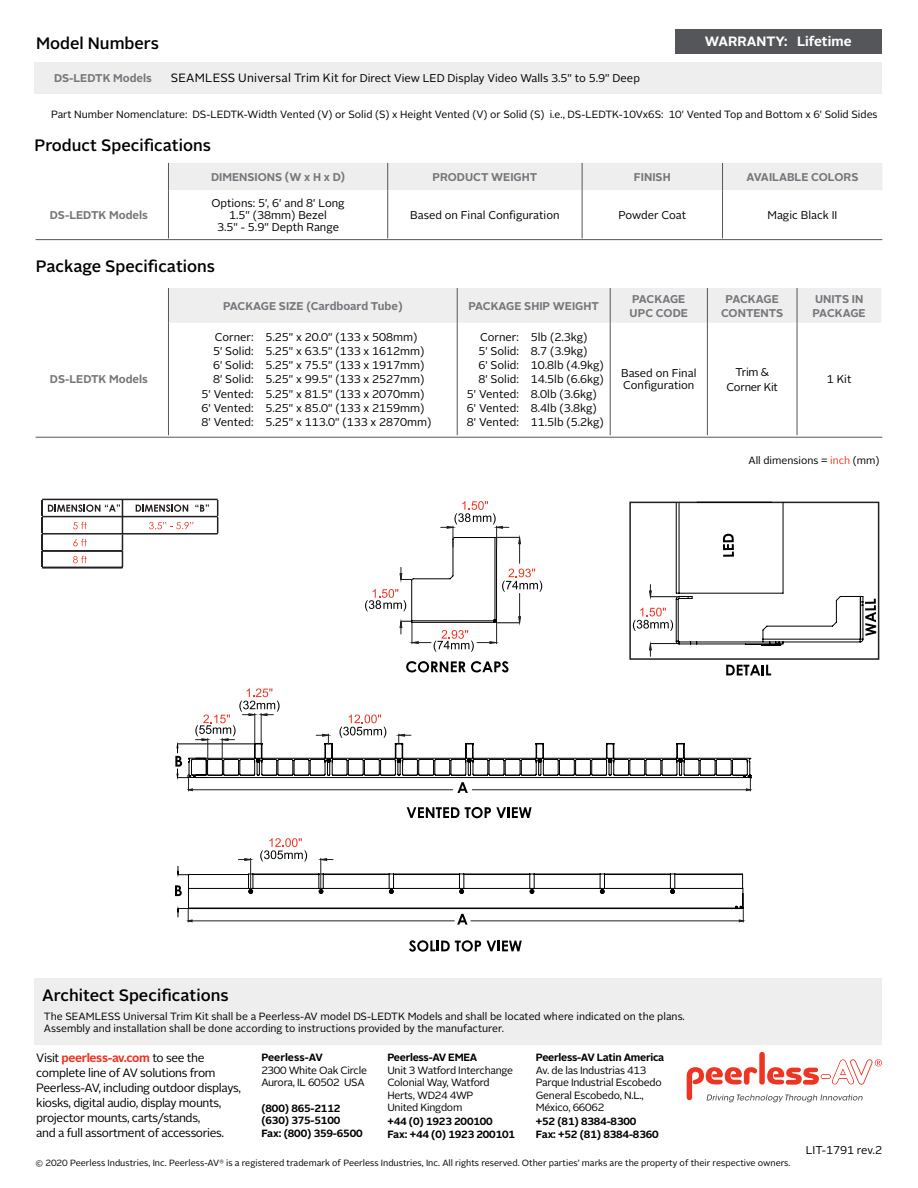
<style>
.page{position:relative;width:918px;height:1188px;background:#fff}
.page>*{position:absolute;margin:0;border:0;box-sizing:border-box;transform-origin:0 0}
.t1{font:500 16.5px "Alright Sans";color:#000}
.t2{font:700 13.5px "Alright Sans";color:#fff}
.t3{font:12px/15px "Alright Sans";letter-spacing:-.03em;color:#000}
.t4{font:11.25px/14.2px "Alright Sans";color:#000}
.t5{font:700 11.25px/14.2px "Alright Sans";color:#76777b}
.t6{font:11.25px/14.2px "Alright Sans";letter-spacing:-.025em;color:#000;text-align:center}
.t7{font:10.5px/12px "Alright Sans";color:#000}
.t8{font:10.5px/12.6px "Alright Sans";letter-spacing:-.025em;color:#000}
.t9{font:700 10.5px/12.6px "Alright Sans";letter-spacing:-.01em;color:#000}
.t10{font:9px "Alright Sans";color:#000}
.s1{font-size:12px}
.s2{color:#ee3524}
.s3{font-weight:700;color:#ee3524}
</style>
<div class="page">
<div style="left:34px;top:978px;width:848px;height:67px;background:#eeeeef"></div>
<div style="left:34px;top:62px;width:848px;height:31px;background:#eeeeef"></div>
<div style="left:169px;top:288px;width:712px;height:35px;background:#eeeeef"></div>
<hr style="left:168px;top:288px;width:1px;height:35px;background:#54565a">
<hr style="left:457px;top:288px;width:1px;height:35px;background:#54565a">
<hr style="left:610px;top:288px;width:1px;height:35px;background:#54565a">
<hr style="left:707px;top:288px;width:1px;height:35px;background:#54565a">
<hr style="left:797px;top:288px;width:1px;height:35px;background:#54565a">
<hr style="left:168px;top:323px;width:1px;height:112px;background:#54565a">
<hr style="left:457px;top:323px;width:1px;height:112px;background:#54565a">
<hr style="left:610px;top:323px;width:1px;height:112px;background:#54565a">
<hr style="left:707px;top:323px;width:1px;height:112px;background:#54565a">
<hr style="left:797px;top:323px;width:1px;height:112px;background:#54565a">
<div style="left:675px;top:29px;width:206px;height:24px;background:#54565a"></div>
<hr style="left:36px;top:437px;width:846px;height:1px;background:#54565a">
<hr style="left:36px;top:239px;width:846px;height:1px;background:#54565a">
<div style="left:759px;top:1052px;width:6px;height:33px;background:#ee3524;border-radius:3px"></div>
<svg style="left:687px;top:1059px;width:195px;height:43px"></svg>
<div style="left:168px;top:163px;width:714px;height:27px;background:#eeeeef"></div>
<hr style="left:168px;top:190px;width:1px;height:48px;background:#54565a">
<hr style="left:387px;top:190px;width:1px;height:48px;background:#54565a">
<hr style="left:582px;top:190px;width:1px;height:48px;background:#54565a">
<hr style="left:722px;top:190px;width:1px;height:48px;background:#54565a">
<svg style="left:187px;top:743px;width:565px;height:167px"></svg>
<svg style="left:407px;top:807px;width:125px;height:11px"></svg>
<svg style="left:175px;top:885px;width:7px;height:11px"></svg>
<svg style="left:406px;top:661px;width:103px;height:11px"></svg>
<svg style="left:409px;top:940px;width:72px;height:12px"></svg>
<svg style="left:487px;top:941px;width:35px;height:10px"></svg>
<hr style="left:42px;top:499px;width:80px;height:1px;background:#241f21">
<hr style="left:122px;top:499px;width:96px;height:1px;background:#241f21">
<hr style="left:122px;top:516px;width:96px;height:1px;background:#241f21">
<svg style="left:217px;top:500px;width:1px;height:33px"></svg>
<hr style="left:122px;top:533px;width:96px;height:2px;background:#241f21">
<svg style="left:136px;top:504px;width:52px;height:8px"></svg>
<svg style="left:195px;top:504px;width:14px;height:8px"></svg>
<svg style="left:149px;top:522px;width:44px;height:7px"></svg>
<hr style="left:42px;top:567px;width:80px;height:1px;background:#241f21">
<svg style="left:41px;top:500px;width:82px;height:67px"></svg>
<svg style="left:726px;top:665px;width:45px;height:10px"></svg>
<svg style="left:457px;top:914px;width:11px;height:11px"></svg>
<svg style="left:457px;top:782px;width:11px;height:11px"></svg>
<svg style="left:340px;top:715px;width:46px;height:23px"></svg>
<svg style="left:316px;top:733px;width:13px;height:11px"></svg>
<svg style="left:398px;top:733px;width:13px;height:11px"></svg>
<svg style="left:260px;top:838px;width:47px;height:24px"></svg>
<hr style="left:250px;top:858px;width:1px;height:31px;background:#241f21">
<svg style="left:238px;top:858px;width:13px;height:3px"></svg>
<hr style="left:320px;top:858px;width:1px;height:31px;background:#241f21">
<svg style="left:320px;top:858px;width:13px;height:3px"></svg>
<hr style="left:188px;top:920px;width:266px;height:1px;background:#241f21">
<svg style="left:177px;top:908px;width:16px;height:15px"></svg>
<svg style="left:177px;top:866px;width:12px;height:9px"></svg>
<svg style="left:739px;top:910px;width:5px;height:13px"></svg>
<hr style="left:471px;top:920px;width:272px;height:1px;background:#241f21">
<svg style="left:175px;top:688px;width:105px;height:104px"></svg>
<hr style="left:189px;top:789px;width:264px;height:1px;background:#241f21">
<svg style="left:746px;top:778px;width:5px;height:14px"></svg>
<hr style="left:472px;top:789px;width:278px;height:1px;background:#241f21">
<svg style="left:365px;top:501px;width:177px;height:151px"></svg>
<div style="left:629px;top:502px;width:250px;height:158px;border:2px solid #241f21"></div>
<svg style="left:633px;top:501px;width:243px;height:155px"></svg>
<h1 class="t1" style="left:36px;top:32px;width:124px">Model Numbers</h1>
<p class="t2" style="left:705px;top:32px;width:148px">WARRANTY: Lifetime</p>
<p class="t5" style="left:54px;top:71px;width:99px">DS-LEDTK Models</p>
<p class="t4" style="left:171px;top:71px;width:471px"><span class="s1">SEAMLESS Universal Trim Kit</span> for Direct View LED Display Video Walls 3.5" to 5.9" Deep</p>
<p class="t7" style="left:51px;top:108px;width:828px">Part Number Nomenclature: DS-LEDTK-Width Vented (V) or Solid (S) x Height Vented (V) or Solid (S) i.e., DS-LEDTK-10Vx6S: 10' Vented Top and Bottom x 6' Solid Sides</p>
<h1 class="t1" style="left:35px;top:133px;width:178px">Product Specifications</h1>
<p class="t5" style="left:50px;top:208px;width:99px">DS-LEDTK Models</p>
<p class="t5" style="left:211px;top:170px;width:136px">DIMENSIONS (W x H x D)</p>
<p class="t5" style="left:432px;top:170px;width:106px">PRODUCT WEIGHT</p>
<p class="t5" style="left:634px;top:170px;width:38px">FINISH</p>
<p class="t5" style="left:746px;top:170px;width:114px">AVAILABLE COLORS</p>
<p class="t4" style="left:211px;top:197px;width:135px;line-height:12px;text-align:center">Options: 5', 6' and 8' Long<br>1.5" (38mm) Bezel<br>3.5" - 5.9" Depth Range</p>
<p class="t4" style="left:410px;top:208px;width:151px">Based on Final Configuration</p>
<p class="t4" style="left:618px;top:208px;width:69px">Powder Coat</p>
<p class="t4" style="left:767px;top:208px;width:71px">Magic Black II</p>
<h1 class="t1" style="left:36px;top:254px;width:181px">Package Specifications</h1>
<p class="t5" style="left:223px;top:299px;width:181px">PACKAGE SIZE (Cardboard Tube)</p>
<p class="t5" style="left:468px;top:299px;width:132px">PACKAGE SHIP WEIGHT</p>
<p class="t5" style="left:630px;top:292px;width:60px">PACKAGE<br>UPC CODE</p>
<p class="t5" style="left:721px;top:292px;width:64px;text-align:center">PACKAGE<br>CONTENTS</p>
<p class="t5" style="left:813px;top:292px;width:55px">UNITS IN<br>PACKAGE</p>
<p class="t5" style="left:50px;top:372px;width:99px">DS-LEDTK Models</p>
<p class="t4" style="left:202px;top:330px;width:53px;text-align:right">Corner:<br>5' Solid:<br>6' Solid:<br>8' Solid:<br>5' Vented:<br>6' Vented:<br>8' Vented:</p>
<p class="t4" style="left:266px;top:330px;width:167px">5.25" x 20.0" (133 x 508mm)<br>5.25" x 63.5" (133 x 1612mm)<br>5.25" x 75.5" (133 x 1917mm)<br>5.25" x 99.5" (133 x 2527mm)<br>5.25" x 81.5" (133 x 2070mm)<br>5.25" x 85.0" (133 x 2159mm)<br>5.25" x 113.0" (133 x 2870mm)</p>
<p class="t4" style="left:467px;top:330px;width:53px;text-align:right">Corner:<br>5' Solid:<br>6' Solid:<br>8' Solid:<br>5' Vented:<br>6' Vented:<br>8' Vented:</p>
<p class="t4" style="left:531px;top:330px;width:74px">5lb (2.3kg)<br>8.7 (3.9kg)<br>10.8lb (4.9kg)<br>14.5lb (6.6kg)<br>8.0lb (3.6kg)<br>8.4lb (3.8kg)<br>11.5lb (5.2kg)</p>
<p class="t4" style="left:621px;top:368px;width:77px;line-height:12px">Based on Final<br>Configuration</p>
<p class="t6" style="left:727px;top:365px;width:53px">Trim &amp;<br>Corner Kit</p>
<p class="t4" style="left:827px;top:373px;width:26px">1 Kit</p>
<p class="t7" style="left:748px;top:454px;width:133px">All dimensions = <span class="s2">inch</span> (mm)</p>
<h1 class="t1" style="left:42px;top:984px;width:188px">Architect Specifications</h1>
<p class="t7" style="left:44px;top:1010px;width:643px">The SEAMLESS Universal Trim Kit shall be a Peerless-AV model DS-LEDTK Models and shall be located where indicated on the plans.<br>Assembly and installation shall be done according to instructions provided by the manufacturer.</p>
<p class="t9" style="left:261px;top:1051px;width:63px">Peerless-AV</p>
<p class="t8" style="left:261px;top:1064px;width:107px">2300 White Oak Circle<br>Aurora, IL 60502 USA</p>
<p class="t9" style="left:387px;top:1051px;width:92px">Peerless-AV EMEA</p>
<p class="t8" style="left:387px;top:1064px;width:127px">Unit 3 Watford Interchange<br>Colonial Way, Watford<br>Herts, WD24 4WP<br>United Kingdom</p>
<p class="t9" style="left:536px;top:1051px;width:130px">Peerless-AV Latin America</p>
<p class="t8" style="left:536px;top:1064px;width:127px">Av. de las Industrias 413<br>Parque Industrial Escobedo<br>General Escobedo, N.L.,<br>México, 66062</p>
<p class="t3" style="left:36px;top:1051px;width:206px">Visit <span class="s3">peerless-av.com</span> to see the complete line of AV solutions from Peerless-AV, including outdoor displays, kiosks, digital audio, display mounts, projector mounts, carts/stands,<br>and a full assortment of accessories.</p>
<p class="t10" style="left:35px;top:1156px;width:757px">© 2020 Peerless Industries, Inc. Peerless-AV<sup>®</sup> is a registered trademark of Peerless Industries, Inc. All rights reserved. Other parties’ marks are the property of their respective owners.</p>
<p class="t9" style="left:261px;top:1102px;width:103px">(800) 865-2112 (630) 375-5100<br>Fax: (800) 359-6500</p>
<p class="t9" style="left:387px;top:1115px;width:129px">+44 (0) 1923 200100<br>Fax: +44 (0) 1923 200101</p>
<p class="t9" style="left:536px;top:1115px;width:124px">+52 (81) 8384-8300<br>Fax: +52 (81) 8384-8360</p>
<p class="t4" style="left:806px;top:1143px;width:78px">LIT-1791 rev.2</p>
</div>
